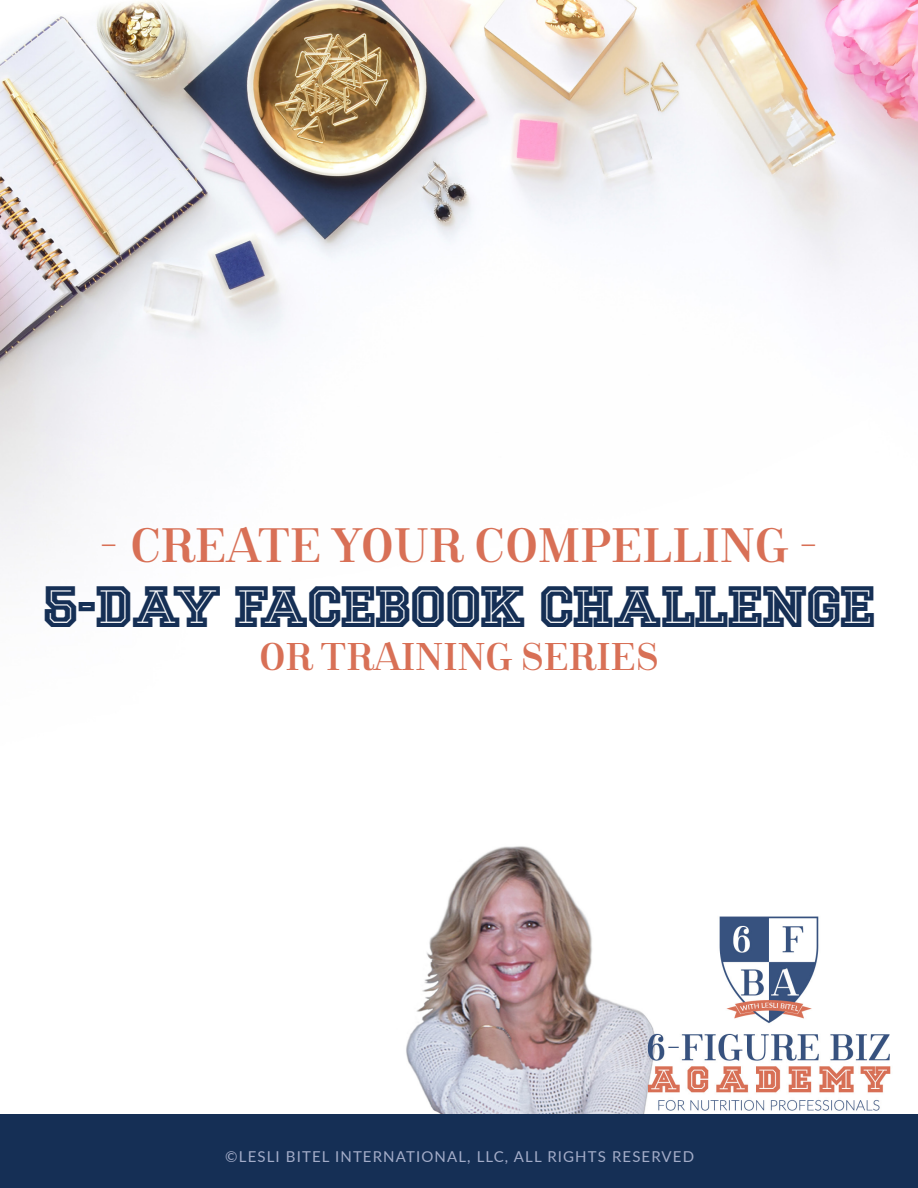
<style>
.page{position:relative;width:918px;height:1188px;background:#fff}
.page>*{position:absolute;margin:0;border:0;box-sizing:border-box;transform-origin:0 0}
.HEADINE{font:700 45px "Santis";color:#d87056}
.HEADINE-2{font:45px "National Champion In";letter-spacing:-.01em;color:#152f55}
.HEADINE-3{font:700 36px "Santis";color:#d87056}
.t1{font:15px "Lato";letter-spacing:.075em;color:#a3acc8}
</style>
<div class="page">
<img style="left:0;top:0;width:918px;height:1115px">
<div style="left:0;top:1115px;width:918px;height:73px;background:#152f55"></div>
<p class="HEADINE" style="left:99px;top:520px;width:721px">- CREATE YOUR COMPELLING -</p>
<p class="HEADINE-2" style="left:43px;top:585px;width:833px">5-DAY FACEBOOK CHALLENGE</p>
<p class="HEADINE-3" style="left:259px;top:637px;width:401px">OR TRAINING SERIES</p>
<p class="t1" style="left:225px;top:1146px;width:470px">©LESLI BITEL INTERNATIONAL, LLC, ALL RIGHTS RESERVED</p>
</div>
